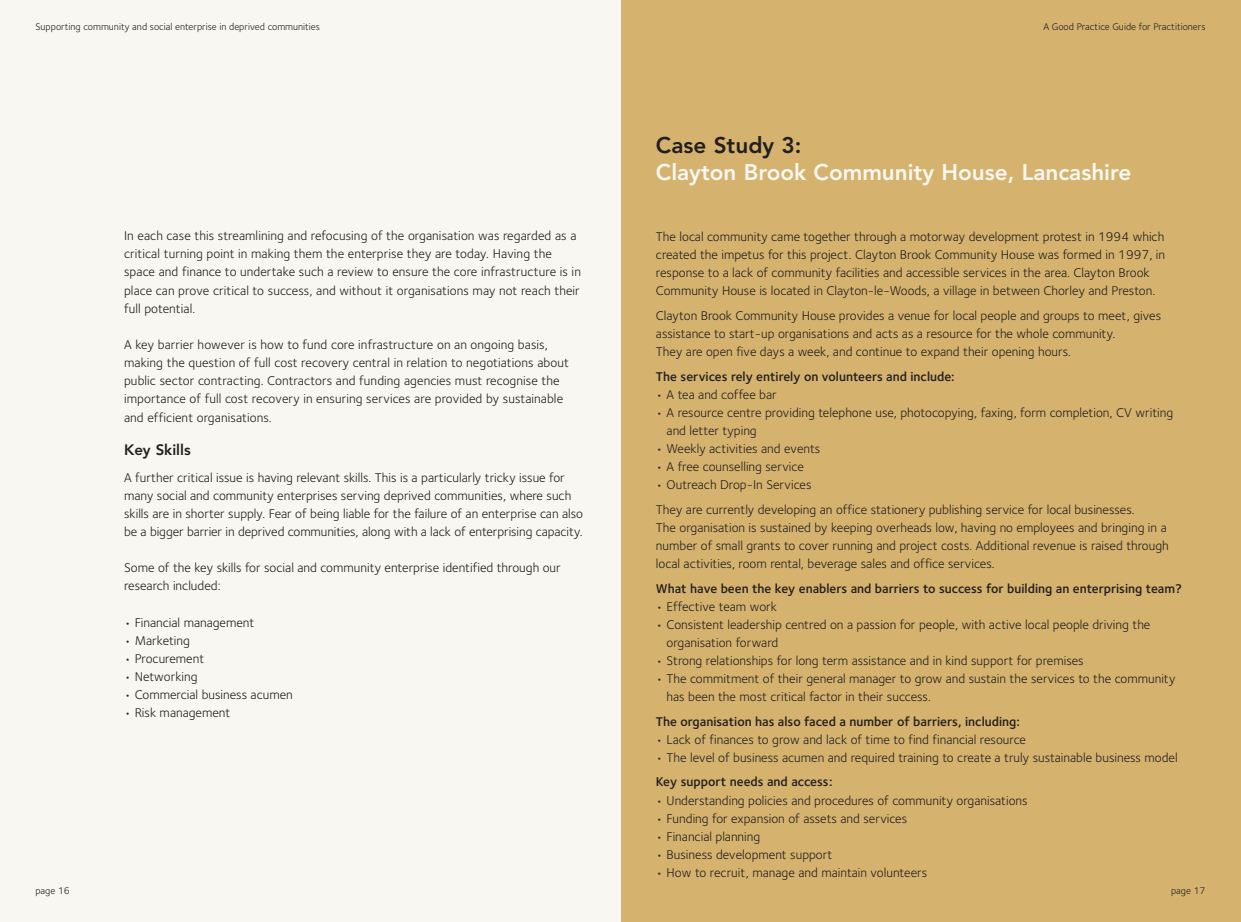
<style>
.page{position:relative;width:1241px;height:922px;background:#fff}
.page>*{position:absolute;margin:0;border:0;box-sizing:border-box;transform-origin:0 0}
.t1{font:800 22.5px "Avenir";color:#f8f7f1}
.t2{font:800 22.5px "Avenir";color:#231f20}
.t3{font:800 15px "Avenir";color:#231f20}
.t4{font:13.12px/18.1px "Foundry Sterling";color:#231f20}
.t5{font:600 13.12px "Foundry Sterling";color:#231f20}
.t6{font:10px "Foundry Sterling";color:#231f20}
</style>
<div class="page">
<div style="left:620px;top:0;width:620px;height:921px;background:#d5b36f"></div>
<div style="left:0;top:0;width:620px;height:921px;background:#f8f7f1"></div>
<p class="t6" style="left:35px;top:23px;width:286px">Supporting community and social enterprise in deprived communities</p>
<p class="t6" style="left:1043px;top:23px;width:164px">A Good Practice Guide for Practitioners</p>
<p class="t4" style="left:124px;top:228px;width:458px">In each case this streamlining and refocusing of the organisation was regarded as a critical turning point in making them the enterprise they are today. Having the space and finance to undertake such a review to ensure the core infrastructure is in place can prove critical to success, and without it organisations may not reach their full potential.</p>
<p class="t4" style="left:124px;top:336px;width:446px">A key barrier however is how to fund core infrastructure on an ongoing basis, making the question of full cost recovery central in relation to negotiations about public sector contracting. Contractors and funding agencies must recognise the importance of full cost recovery in ensuring services are provided by sustainable and efficient organisations.</p>
<p class="t3" style="left:124px;top:440px;width:68px">Key Skills</p>
<p class="t4" style="left:124px;top:469px;width:460px">A further critical issue is having relevant skills. This is a particularly tricky issue for many social and community enterprises serving deprived communities, where such skills are in shorter supply. Fear of being liable for the failure of an enterprise can also be a bigger barrier in deprived communities, along with a lack of enterprising capacity.</p>
<p class="t4" style="left:124px;top:559px;width:438px">Some of the key skills for social and community enterprise identified through our research included:</p>
<p class="t4" style="left:124px;top:614px;width:132px">• Financial management</p>
<p class="t4" style="left:124px;top:632px;width:67px">• Marketing</p>
<p class="t4" style="left:124px;top:650px;width:82px">• Procurement</p>
<p class="t4" style="left:124px;top:668px;width:75px">• Networking</p>
<p class="t4" style="left:124px;top:686px;width:170px">• Commercial business acumen</p>
<p class="t4" style="left:124px;top:704px;width:108px">• Risk management</p>
<h1 class="t2" style="left:656px;top:132px;width:147px">Case Study 3:</h1>
<h1 class="t1" style="left:656px;top:159px;width:477px">Clayton Brook Community House, Lancashire</h1>
<p class="t4" style="left:656px;top:228px;width:510px">The local community came together through a motorway development protest in 1994 which created the impetus for this project. Clayton Brook Community House was formed in 1997, in response to a lack of community facilities and accessible services in the area. Clayton Brook Community House is located in Clayton-le-Woods, a village in between Chorley and Preston.</p>
<p class="t4" style="left:656px;top:307px;width:506px">Clayton Brook Community House provides a venue for local people and groups to meet, gives assistance to start-up organisations and acts as a resource for the whole community.<br>They are open five days a week, and continue to expand their opening hours.</p>
<p class="t5" style="left:656px;top:371px;width:300px">The services rely entirely on volunteers and include:</p>
<p class="t4" style="left:656px;top:386px;width:122px">• A tea and coffee bar</p>
<p class="t4" style="left:666px;top:404px;width:508px;text-indent:-11px">• A resource centre providing telephone use, photocopying, faxing, form completion, CV writing and letter typing</p>
<p class="t4" style="left:656px;top:440px;width:166px">• Weekly activities and events</p>
<p class="t4" style="left:656px;top:458px;width:149px">• A free counselling service</p>
<p class="t4" style="left:656px;top:473px;width:480px;line-height:24.4px">• Outreach Drop-In Services<br>They are currently developing an office stationery publishing service for local businesses.</p>
<p class="t4" style="left:656px;top:519px;width:514px">The organisation is sustained by keeping overheads low, having no employees and bringing in a number of small grants to cover running and project costs. Additional revenue is raised through local activities, room rental, beverage sales and office services.</p>
<p class="t5" style="left:656px;top:583px;width:527px">What have been the key enablers and barriers to success for building an enterprising team?</p>
<p class="t4" style="left:656px;top:598px;width:122px">• Effective team work</p>
<p class="t4" style="left:666px;top:616px;width:485px;text-indent:-11px">• Consistent leadership centred on a passion for people, with active local people driving the organisation forward</p>
<p class="t4" style="left:656px;top:652px;width:429px">• Strong relationships for long term assistance and in kind support for premises</p>
<p class="t4" style="left:666px;top:670px;width:510px;text-indent:-11px">• The commitment of their general manager to grow and sustain the services to the community has been the most critical factor in their success.</p>
<p class="t5" style="left:656px;top:716px;width:365px">The organisation has also faced a number of barriers, including:</p>
<p class="t4" style="left:656px;top:731px;width:371px">• Lack of finances to grow and lack of time to find financial resource</p>
<p class="t4" style="left:656px;top:749px;width:523px">• The level of business acumen and required training to create a truly sustainable business model</p>
<p class="t5" style="left:656px;top:776px;width:178px">Key support needs and access:</p>
<p class="t4" style="left:656px;top:792px;width:373px">• Understanding policies and procedures of community organisations</p>
<p class="t4" style="left:656px;top:810px;width:253px">• Funding for expansion of assets and services</p>
<p class="t4" style="left:656px;top:828px;width:106px">• Financial planning</p>
<p class="t4" style="left:656px;top:846px;width:178px">• Business development support</p>
<p class="t4" style="left:656px;top:864px;width:273px">• How to recruit, manage and maintain volunteers</p>
<p class="t6" style="left:35px;top:886px;width:36px">page 16</p>
<p class="t6" style="left:1170px;top:886px;width:36px">page 17</p>
</div>
